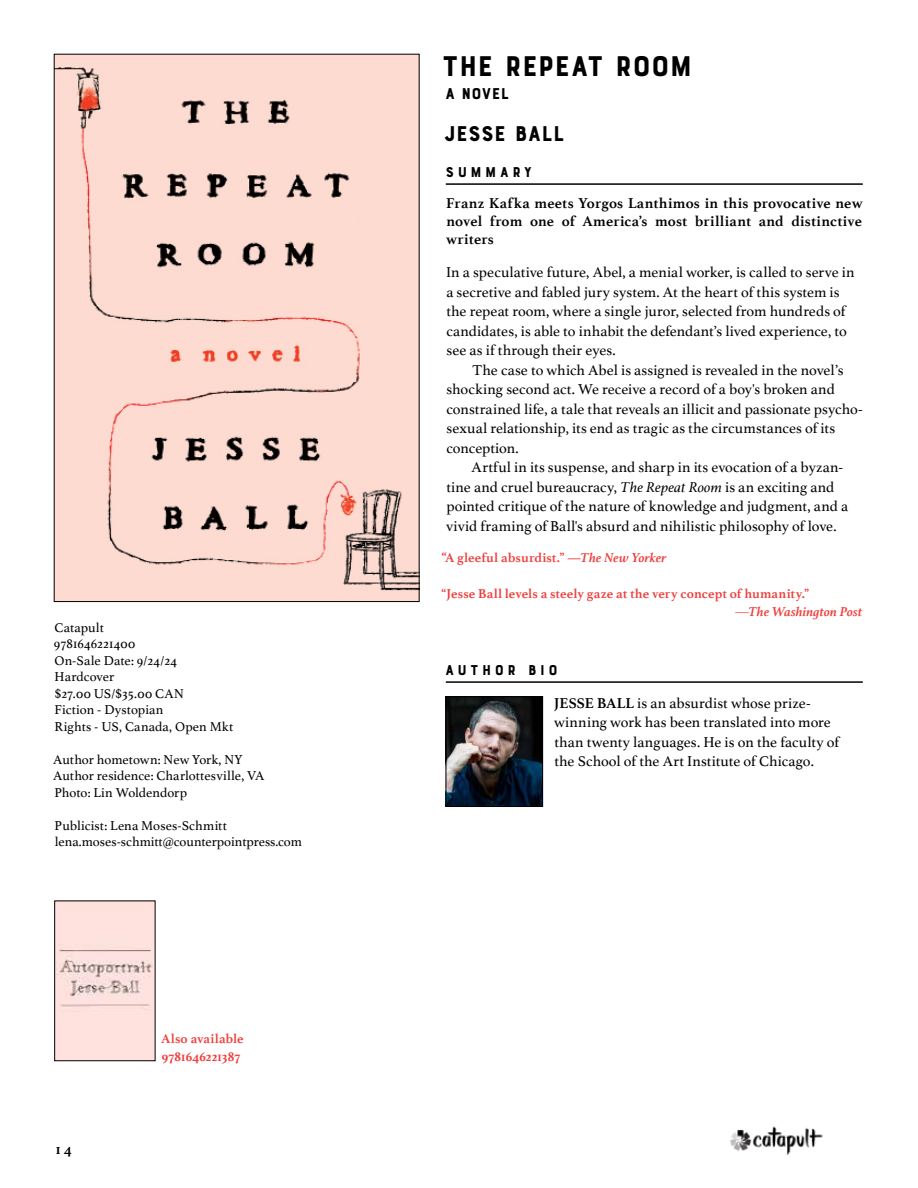
<style>
.page{position:relative;width:918px;height:1188px;background:#fff}
.page>*{position:absolute;margin:0;border:0;box-sizing:border-box;transform-origin:0 0}
.t1{font:30px "Bourton Base";letter-spacing:.005em;color:#000}
.t2{font:22.5px "Bourton Base";letter-spacing:.02em;color:#000}
.t3{font:16.5px "Bourton Base";letter-spacing:.015em;color:#000}
.t4{font:15px/19.5px "Athelas";letter-spacing:.005em;color:#000}
.t5{font:700 15px/18px "Athelas";letter-spacing:.015em;color:#000;text-align:justify}
.t6{font:15px "Bourton Base";letter-spacing:.23em;color:#000}
.t7{font:13.5px/16.5px "Athelas";color:#000}
.t8{font:700 13.5px/18px "Athelas";letter-spacing:.01em;color:#ef3e3b}
.t9{font:italic 700 13.5px "Athelas";letter-spacing:.005em;color:#ef3e3b}
.s1{font-style:italic}
.s2{font-weight:700}
</style>
<div class="page">
<img style="left:730px;top:1126px;width:93px;height:30px">
<hr style="left:446px;top:183px;width:417px;height:2px;background:#000">
<hr style="left:446px;top:681px;width:417px;height:2px;background:#000">
<img style="left:56px;top:56px;width:361px;height:544px">
<img style="left:448px;top:698px;width:93px;height:107px">
<div style="left:446px;top:696px;width:97px;height:111px;border:1px solid #000"></div>
<img style="left:56px;top:903px;width:97px;height:156px">
<div style="left:54px;top:901px;width:101px;height:160px;border:1px solid #000"></div>
<p class="t7" style="left:54px;top:619px;width:181px">Catapult<br>9781646221400<br>On-Sale Date: 9/24/24<br>Hardcover<br>$27.00 US/$35.00 CAN<br>Fiction - Dystopian<br>Rights - US, Canada, Open Mkt</p>
<p class="t7" style="left:53px;top:751px;width:213px">Author hometown: New York, NY<br>Author residence: Charlottesville, VA<br>Photo: Lin Woldendorp</p>
<p class="t7" style="left:55px;top:817px;width:249px">Publicist: Lena Moses-Schmitt lena.moses-schmitt@counterpointpress.com</p>
<p class="t5" style="left:56px;top:1139px;width:17px">14</p>
<p class="t8" style="left:161px;top:1029px;width:84px">Also available<br>9781646221387</p>
<h1 class="t1" style="left:443px;top:48px;width:251px">THE REPEAT ROOM</h1>
<p class="t3" style="left:445px;top:83px;width:65px">A NOVEL</p>
<h2 class="t2" style="left:444px;top:119px;width:121px">JESSE BALL</h2>
<p class="t6" style="left:446px;top:162px;width:88px">SUMMARY</p>
<p class="t5" style="left:446px;top:194px;width:418px">Franz Kafka meets Yorgos Lanthimos in this provocative new novel from one of America’s most brilliant and distinctive writers</p>
<p class="t4" style="left:446px;top:262px;width:410px">In a speculative future, Abel, a menial worker, is called to serve in a secretive and fabled jury system. At the heart of this system is the repeat room, where a single juror, selected from hundreds of candidates, is able to inhabit the defendant’s lived experience, to see as if through their eyes.</p>
<p class="t4" style="left:446px;top:359px;width:418px;text-indent:26px">The case to which Abel is assigned is revealed in the novel’s shocking second act. We receive a record of a boy's broken and constrained life, a tale that reveals an illicit and passionate psycho&shy;sexual relationship, its end as tragic as the circumstances of its conception.</p>
<p class="t4" style="left:446px;top:457px;width:404px;text-indent:26px">Artful in its suspense, and sharp in its evocation of a byzan&shy;tine and cruel bureaucracy, <span class="s1">The Repeat Room</span> is an exciting and pointed critique of the nature of knowledge and judgment, and a vivid framing of Ball's absurd and nihilistic philosophy of love.</p>
<p class="t8" style="left:441px;top:548px;width:227px"><span class="s1">“</span>A gleeful absurdist.” —<span class="s1">The New Yorker</span></p>
<p class="t8" style="left:441px;top:584px;width:370px">“Jesse Ball levels a steely gaze at the very concept of humanity.”</p>
<p class="t9" style="left:735px;top:601px;width:129px">—The Washington Post</p>
<p class="t6" style="left:445px;top:660px;width:114px">AUTHOR BIO</p>
<p class="t4" style="left:554px;top:692px;width:287px"><span class="s2">JESSE BALL</span> is an absurdist whose prize&shy;winning work has been translated into more than twenty languages. He is on the faculty of the School of the Art Institute of Chicago.</p>
</div>
